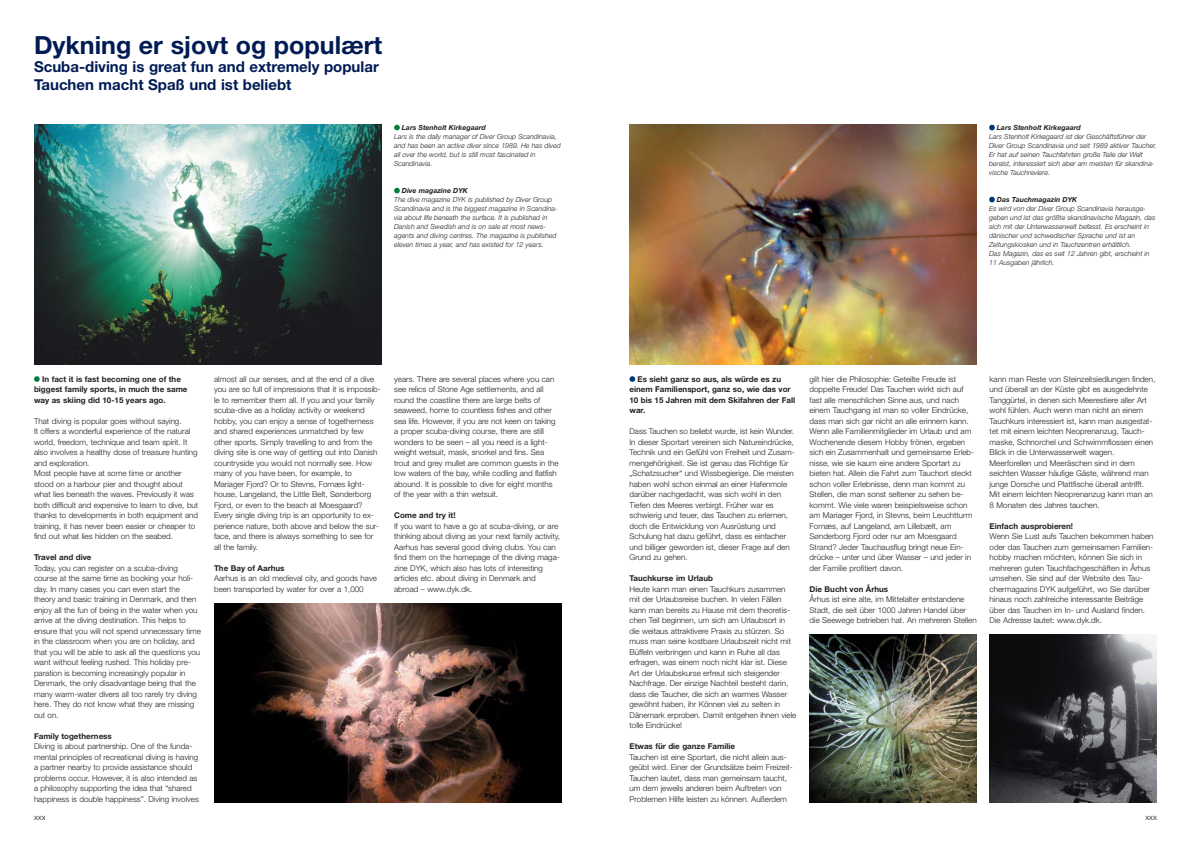
<style>
.page{position:relative;width:1191px;height:842px;background:#fff}
.page>*{position:absolute;margin:0;border:0;box-sizing:border-box;transform-origin:0 0}
.t1{font:700 25px "Helvetica Neue";color:#001b54}
.t2{font:700 15px/18px "Helvetica Neue";color:#001b54}
.t3{font:300 8px/10.5px "Helvetica Neue";color:#231f20}
.t4{font:700 8px/10.5px "Helvetica Neue";color:#231f20}
.t5{font:italic 300 7px/9px "Helvetica Neue";color:#231f20}
.t6{font:italic 700 7px "Helvetica Neue";color:#231f20}
</style>
<div class="page">
<img style="left:214px;top:604px;width:347px;height:198px">
<img style="left:809px;top:635px;width:168px;height:167px">
<svg style="left:34px;top:376px;width:6px;height:6px"></svg>
<svg style="left:989px;top:125px;width:5px;height:5px"></svg>
<svg style="left:989px;top:197px;width:5px;height:5px"></svg>
<svg style="left:629px;top:376px;width:6px;height:6px"></svg>
<img style="left:34px;top:125px;width:347px;height:239px">
<img style="left:629px;top:125px;width:348px;height:239px">
<img style="left:989px;top:635px;width:168px;height:167px">
<svg style="left:394px;top:125px;width:6px;height:5px"></svg>
<svg style="left:394px;top:188px;width:6px;height:5px"></svg>
<h1 class="t1" style="left:34px;top:36px;width:350px">Dykning er sjovt og populært</h1>
<h2 class="t2" style="left:34px;top:59px;width:346px">Scuba-diving is great fun and extremely popular<br>Tauchen macht Spaß und ist beliebt</h2>
<p class="t6" style="left:402px;top:125px;width:85px">Lars Stenholt Kirkegaard</p>
<p class="t5" style="left:394px;top:133px;width:168px">Lars is the daily manager of Diver Group Scandinavia, and has been an active diver since 1989. He has dived all over the world, but is still most fascinated in Scandinavia.</p>
<p class="t6" style="left:402px;top:188px;width:67px">Dive magazine DYK</p>
<p class="t5" style="left:394px;top:196px;width:165px">The dive magazine DYK is published by Diver Group Scandinavia and is the biggest magazine in Scandina&shy;via about life beneath the surface. It is published in Danish and Swedish and is on sale at most news&shy;agents and diving centres. The magazine is published eleven times a year, and has existed for 12 years.</p>
<p class="t4" style="left:34px;top:374px;width:155px;text-indent:8px">In fact it is fast becoming one of the biggest family sports, in much the same way as skiing did 10-15 years ago.</p>
<p class="t3" style="left:34px;top:417px;width:166px">That diving is popular goes without saying.<br>It offers a wonderful experience of the natural world, freedom, technique and team spirit. It also involves a healthy dose of treasure hunting and exploration.<br>Most people have at some time or another stood on a harbour pier and thought about what lies beneath the waves. Previously it was both difficult and expensive to learn to dive, but thanks to developments in both equipment and training, it has never been easier or cheaper to find out what lies hidden on the seabed.</p>
<p class="t4" style="left:34px;top:553px;width:59px">Travel and dive</p>
<p class="t3" style="left:34px;top:564px;width:168px">Today, you can register on a scuba-diving course at the same time as booking your holi&shy;day. In many cases you can even start the theory and basic training in Denmark, and then enjoy all the fun of being in the water when you arrive at the diving destination. This helps to ensure that you will not spend unnecessary time in the classroom when you are on holiday, and that you will be able to ask all the questions you want without feeling rushed. This holiday pre&shy;paration is becoming increasingly popular in Denmark, the only disadvantage being that the many warm-water divers all too rarely try diving here. They do not know what they are missing out on.</p>
<p class="t4" style="left:34px;top:731px;width:79px">Family togetherness</p>
<p class="t3" style="left:34px;top:742px;width:166px">Diving is about partnership. One of the funda&shy;mental principles of recreational diving is having a partner nearby to provide assistance should problems occur. However, it is also intended as a philosophy supporting the idea that “shared happiness is double happiness”. Diving involves</p>
<p class="t3" style="left:214px;top:375px;width:168px">almost all our senses, and at the end of a dive you are so full of impressions that it is impossib&shy;le to remember them all. If you and your family scuba-dive as a holiday activity or weekend hobby, you can enjoy a sense of togetherness and shared experiences unmatched by few other sports. Simply travelling to and from the diving site is one way of getting out into Danish countryside you would not normally see. How many of you have been, for example, to Mariager Fjord? Or to Stevns, Fornæs light&shy;house, Langeland, the Little Belt, Sønderborg Fjord, or even to the beach at Moesgaard?<br>Every single diving trip is an opportunity to ex&shy;perience nature, both above and below the sur&shy;face, and there is always something to see for all the family.</p>
<p class="t4" style="left:214px;top:564px;width:72px">The Bay of Aarhus</p>
<p class="t3" style="left:214px;top:574px;width:164px">Aarhus is an old medieval city, and goods have been transported by water for over a 1,000</p>
<p class="t3" style="left:394px;top:375px;width:166px">years. There are several places where you can see relics of Stone Age settlements, and all round the coastline there are large belts of seaweed, home to countless fishes and other sea life. However, if you are not keen on taking a proper scuba-diving course, there are still wonders to be seen – all you need is a light&shy;weight wetsuit, mask, snorkel and fins. Sea trout and grey mullet are common guests in the low waters of the bay, while codling and flatfish abound. It is possible to dive for eight months of the year with a thin wetsuit.</p>
<p class="t4" style="left:394px;top:511px;width:63px">Come and try it!</p>
<p class="t3" style="left:394px;top:522px;width:167px">If you want to have a go at scuba-diving, or are thinking about diving as your next family activity, Aarhus has several good diving clubs. You can find them on the homepage of the diving maga&shy;zine DYK, which also has lots of interesting articles etc. about diving in Denmark and abroad – www.dyk.dk.</p>
<p class="t6" style="left:997px;top:125px;width:85px">Lars Stenholt Kirkegaard</p>
<p class="t5" style="left:989px;top:133px;width:169px">Lars Stenholt Kirkegaard ist der Geschäftsführer der Diver Group Scandinavia und seit 1989 aktiver Taucher.<br>Er hat auf seinen Tauchfahrten große Teile der Welt bereist, interessiert sich aber am meisten für skandina&shy;vische Tauchreviere.</p>
<p class="t6" style="left:997px;top:197px;width:82px">Das Tauchmagazin DYK</p>
<p class="t5" style="left:989px;top:205px;width:168px">Es wird von der Diver Group Scandinavia herausge&shy;geben und ist das größte skandinavische Magazin, das sich mit der Unterwasserwelt befasst. Es erscheint in dänischer und schwedischer Sprache und ist an Zeitungskiosken und in Tauchzentren erhältlich.<br>Das Magazin, das es seit 12 Jahren gibt, erscheint in 11 Ausgaben jährlich.</p>
<p class="t4" style="left:629px;top:374px;width:167px;text-indent:8px">Es sieht ganz so aus, als würde es zu einem Familiensport, ganz so, wie das vor<br>10 bis 15 Jahren mit dem Skifahren der Fall war.</p>
<p class="t3" style="left:629px;top:427px;width:167px">Dass Tauchen so beliebt wurde, ist kein Wunder.<br>In dieser Sportart vereinen sich Natureindrücke, Technik und ein Gefühl von Freiheit und Zusam&shy;mengehörigkeit. Sie ist genau das Richtige für „Schatzsucher“ und Wissbegierige. Die meisten haben wohl schon einmal an einer Hafenmole darüber nachgedacht, was sich wohl in den Tiefen des Meeres verbirgt. Früher war es schwierig und teuer, das Tauchen zu erlernen, doch die Entwicklung von Ausrüstung und Schulung hat dazu geführt, dass es einfacher und billiger geworden ist, dieser Frage auf den Grund zu gehen.</p>
<p class="t4" style="left:629px;top:574px;width:85px">Tauchkurse im Urlaub</p>
<p class="t3" style="left:629px;top:585px;width:168px">Heute kann man einen Tauchkurs zusammen mit der Urlaubsreise buchen. In vielen Fällen kann man bereits zu Hause mit dem theoretis&shy;chen Teil beginnen, um sich am Urlaubsort in die weitaus attraktivere Praxis zu stürzen. So muss man seine kostbare Urlaubszeit nicht mit Büffeln verbringen und kann in Ruhe all das erfragen, was einem noch nicht klar ist. Diese Art der Urlaubskurse erfreut sich steigender Nachfrage. Der einzige Nachteil besteht darin, dass die Taucher, die sich an warmes Wasser gewöhnt haben, ihr Können viel zu selten in Dänemark erproben. Damit entgehen ihnen viele tolle Eindrücke!</p>
<p class="t4" style="left:629px;top:742px;width:107px">Etwas für die ganze Familie</p>
<p class="t3" style="left:629px;top:753px;width:165px">Tauchen ist eine Sportart, die nicht allein aus&shy;geübt wird. Einer der Grundsätze beim Freizeit-Tauchen lautet, dass man gemeinsam taucht, um dem jeweils anderen beim Auftreten von Problemen Hilfe leisten zu können. Außerdem</p>
<p class="t3" style="left:809px;top:375px;width:166px">gilt hier die Philosophie: Geteilte Freude ist doppelte Freude! Das Tauchen wirkt sich auf fast alle menschlichen Sinne aus, und nach einem Tauchgang ist man so voller Eindrücke, dass man sich gar nicht an alle erinnern kann.<br>Wenn alle Familienmitglieder im Urlaub und am Wochenende diesem Hobby frönen, ergeben sich ein Zusammenhalt und gemeinsame Erleb&shy;nisse, wie sie kaum eine andere Sportart zu bieten hat. Allein die Fahrt zum Tauchort steckt schon voller Erlebnisse, denn man kommt zu Stellen, die man sonst seltener zu sehen be&shy;kommt. Wie viele waren beispielsweise schon am Mariager Fjord, in Stevns, beim Leuchtturm Fornæs, auf Langeland, am Lillebælt, am Sønderborg Fjord oder nur am Moesgaard Strand? Jeder Tauchausflug bringt neue Ein&shy;drücke – unter und über Wasser – und jeder in der Familie profitiert davon.</p>
<p class="t4" style="left:809px;top:585px;width:80px">Die Bucht von Århus</p>
<p class="t3" style="left:809px;top:595px;width:169px">Århus ist eine alte, im Mittelalter entstandene<br>Stadt, die seit über 1000 Jahren Handel über die Seewege betrieben hat. An mehreren Stellen</p>
<p class="t3" style="left:989px;top:375px;width:167px">kann man Reste von Steinzeitsiedlungen finden, und überall an der Küste gibt es ausgedehnte Tanggürtel, in denen sich Meerestiere aller Art wohl fühlen. Auch wenn man nicht an einem Tauchkurs interessiert ist, kann man ausgestat&shy;tet mit einem leichten Neoprenanzug, Tauch&shy;maske, Schnorchel und Schwimmflossen einen Blick in die Unterwasserwelt wagen.<br>Meerforellen und Meeräschen sind in dem seichten Wasser häufige Gäste, während man junge Dorsche und Plattfische überall antrifft.<br>Mit einem leichten Neoprenanzug kann man an 8 Monaten des Jahres tauchen.</p>
<p class="t4" style="left:989px;top:522px;width:85px">Einfach ausprobieren!</p>
<p class="t3" style="left:989px;top:532px;width:165px">Wenn Sie Lust aufs Tauchen bekommen haben oder das Tauchen zum gemeinsamen Familien&shy;hobby machen möchten, können Sie sich in mehreren guten Tauchfachgeschäften in Århus umsehen. Sie sind auf der Website des Tau&shy;chermagazins DYK aufgeführt, wo Sie darüber hinaus noch zahlreiche interessante Beiträge über das Tauchen im In- und Ausland finden.<br>Die Adresse lautet: www.dyk.dk.</p>
<p class="t3" style="left:34px;top:813px;width:13px">xxx</p>
<p class="t3" style="left:1145px;top:813px;width:13px">xxx</p>
</div>
